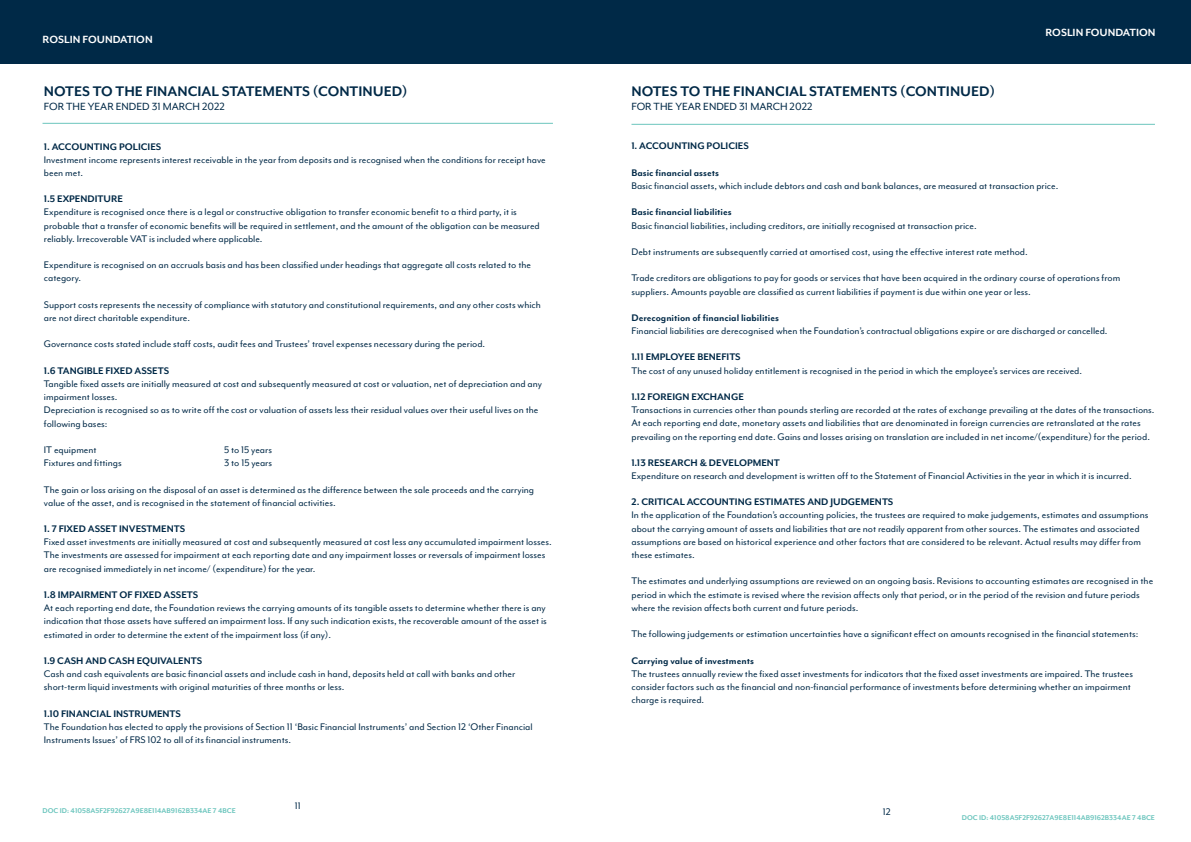
<style>
.page{position:relative;width:1191px;height:842px;background:#fff}
.page>*{position:absolute;margin:0;border:0;box-sizing:border-box;transform-origin:0 0}
.t1{font:700 16px "Mr Eaves Mod OT";color:#002947}
.t2{font:12px "Mr Eaves Mod OT";color:#002947}
.t3{font:700 12px "Mr Eaves Mod OT";color:#fff}
.t4{font:11px/13.2px "Mr Eaves Mod OT";color:#002947}
.t5{font:700 11px "Mr Eaves Mod OT";color:#002947}
.t6{font:700 8px "Mr Eaves Mod OT";color:#6bc5bd}
</style>
<div class="page">
<div style="left:0;top:0;width:1191px;height:63px;background:#002947"></div>
<hr style="left:43px;top:123px;width:510px;height:1px;background:#6bc5bd">
<hr style="left:631px;top:124px;width:524px;height:1px;background:#6bc5bd">
<p class="t3" style="left:43px;top:32px;width:112px">ROSLIN FOUNDATION</p>
<p class="t1" style="left:44px;top:82px;width:365px">NOTES TO THE FINANCIAL STATEMENTS (CONTINUED)</p>
<p class="t2" style="left:44px;top:100px;width:182px">FOR THE YEAR ENDED 31 MARCH 2022</p>
<p class="t5" style="left:44px;top:140px;width:119px">1. ACCOUNTING POLICIES</p>
<p class="t4" style="left:44px;top:153px;width:503px">Investment income represents interest receivable in the year from deposits and is recognised when the conditions for receipt have been met.</p>
<p class="t5" style="left:44px;top:193px;width:80px">1.5 EXPENDITURE</p>
<p class="t4" style="left:44px;top:205px;width:474px">Expenditure is recognised once there is a legal or constructive obligation to transfer economic benefit to a third party, it is</p>
<p class="t4" style="left:44px;top:219px;width:497px">probable that a transfer of economic benefits will be required in settlement, and the amount of the obligation can be measured reliably. Irrecoverable VAT is included where applicable.</p>
<p class="t4" style="left:44px;top:258px;width:488px">Expenditure is recognised on an accruals basis and has been classified under headings that aggregate all costs related to the category.</p>
<p class="t4" style="left:44px;top:298px;width:498px">Support costs represents the necessity of compliance with statutory and constitutional requirements, and any other costs which</p>
<p class="t4" style="left:44px;top:311px;width:148px">are not direct charitable expenditure.</p>
<p class="t4" style="left:44px;top:337px;width:443px">Governance costs stated include staff costs, audit fees and Trustees’ travel expenses necessary during the period.</p>
<p class="t5" style="left:44px;top:364px;width:127px">1.6 TANGIBLE FIXED ASSETS</p>
<p class="t4" style="left:44px;top:377px;width:499px">Tangible fixed assets are initially measured at cost and subsequently measured at cost or valuation, net of depreciation and any impairment losses.</p>
<p class="t4" style="left:44px;top:403px;width:496px">Depreciation is recognised so as to write off the cost or valuation of assets less their residual values over their useful lives on the following bases:</p>
<p class="t4" style="left:44px;top:443px;width:54px">IT equipment</p>
<p class="t4" style="left:224px;top:443px;width:50px">5 to 15 years</p>
<p class="t4" style="left:44px;top:456px;width:79px">Fixtures and fittings</p>
<p class="t4" style="left:224px;top:456px;width:50px">3 to 15 years</p>
<p class="t4" style="left:44px;top:482px;width:492px">The gain or loss arising on the disposal of an asset is determined as the difference between the sale proceeds and the carrying value of the asset, and is recognised in the statement of financial activities.</p>
<p class="t5" style="left:44px;top:522px;width:143px">1. 7 FIXED ASSET INVESTMENTS</p>
<p class="t4" style="left:44px;top:535px;width:509px">Fixed asset investments are initially measured at cost and subsequently measured at cost less any accumulated impairment losses.<br>The investments are assessed for impairment at each reporting date and any impairment losses or reversals of impairment losses are recognised immediately in net income/ (expenditure) for the year.</p>
<p class="t5" style="left:44px;top:588px;width:156px">1.8 IMPAIRMENT OF FIXED ASSETS</p>
<p class="t4" style="left:44px;top:601px;width:504px;text-align:justify">At each reporting end date, the Foundation reviews the carrying amounts of its tangible assets to determine whether there is any indication that those assets have suffered an impairment loss. If any such indication exists, the recoverable amount of the asset is estimated in order to determine the extent of the impairment loss (if any).</p>
<p class="t5" style="left:44px;top:654px;width:160px">1.9 CASH AND CASH EQUIVALENTS</p>
<p class="t4" style="left:44px;top:667px;width:473px">Cash and cash equivalents are basic financial assets and include cash in hand, deposits held at call with banks and other</p>
<p class="t4" style="left:44px;top:680px;width:302px">short-term liquid investments with original maturities of three months or less.</p>
<p class="t5" style="left:44px;top:707px;width:139px">1.10 FINANCIAL INSTRUMENTS</p>
<p class="t4" style="left:44px;top:720px;width:490px">The Foundation has elected to apply the provisions of Section 11 ‘Basic Financial Instruments’ and Section 12 ‘Other Financial<br>Instruments Issues’ of FRS 102 to all of its financial instruments.</p>
<p class="t6" style="left:43px;top:806px;width:195px">DOC ID: 41058A5F2F92627A9E8E114AB9162B334AE 7 4BCE</p>
<p class="t4" style="left:295px;top:799px;width:7px">11</p>
<p class="t3" style="left:1045px;top:26px;width:112px">ROSLIN FOUNDATION</p>
<p class="t1" style="left:631px;top:82px;width:365px">NOTES TO THE FINANCIAL STATEMENTS (CONTINUED)</p>
<p class="t2" style="left:631px;top:100px;width:182px">FOR THE YEAR ENDED 31 MARCH 2022</p>
<p class="t5" style="left:631px;top:140px;width:119px">1. ACCOUNTING POLICIES</p>
<p class="t5" style="left:631px;top:166px;width:89px">Basic financial assets</p>
<p class="t4" style="left:631px;top:179px;width:428px">Basic financial assets, which include debtors and cash and bank balances, are measured at transaction price.</p>
<p class="t5" style="left:631px;top:206px;width:102px">Basic financial liabilities</p>
<p class="t4" style="left:631px;top:219px;width:347px">Basic financial liabilities, including creditors, are initially recognised at transaction price.</p>
<p class="t4" style="left:631px;top:245px;width:398px">Debt instruments are subsequently carried at amortised cost, using the effective interest rate method.</p>
<p class="t4" style="left:631px;top:271px;width:490px">Trade creditors are obligations to pay for goods or services that have been acquired in the ordinary course of operations from suppliers. Amounts payable are classified as current liabilities if payment is due within one year or less.</p>
<p class="t5" style="left:631px;top:312px;width:149px">Derecognition of financial liabilities</p>
<p class="t4" style="left:631px;top:324px;width:477px">Financial liabilities are derecognised when the Foundation’s contractual obligations expire or are discharged or cancelled.</p>
<p class="t5" style="left:631px;top:351px;width:111px">1.11 EMPLOYEE BENEFITS</p>
<p class="t4" style="left:631px;top:364px;width:452px">The cost of any unused holiday entitlement is recognised in the period in which the employee’s services are received.</p>
<p class="t5" style="left:631px;top:390px;width:114px">1.12 FOREIGN EXCHANGE</p>
<p class="t4" style="left:631px;top:403px;width:524px">Transactions in currencies other than pounds sterling are recorded at the rates of exchange prevailing at the dates of the transactions.<br>At each reporting end date, monetary assets and liabilities that are denominated in foreign currencies are retranslated at the rates prevailing on the reporting end date. Gains and losses arising on translation are included in net income/(expenditure) for the period.</p>
<p class="t5" style="left:631px;top:456px;width:150px">1.13 RESEARCH &amp; DEVELOPMENT</p>
<p class="t4" style="left:631px;top:469px;width:501px">Expenditure on research and development is written off to the Statement of Financial Activities in the year in which it is incurred.</p>
<p class="t5" style="left:631px;top:496px;width:263px">2. CRITICAL ACCOUNTING ESTIMATES AND JUDGEMENTS</p>
<p class="t4" style="left:631px;top:508px;width:518px">In the application of the Foundation’s accounting policies, the trustees are required to make judgements, estimates and assumptions about the carrying amount of assets and liabilities that are not readily apparent from other sources. The estimates and associated assumptions are based on historical experience and other factors that are considered to be relevant. Actual results may differ from these estimates.</p>
<p class="t4" style="left:631px;top:574px;width:523px">The estimates and underlying assumptions are reviewed on an ongoing basis. Revisions to accounting estimates are recognised in the period in which the estimate is revised where the revision affects only that period, or in the period of the revision and future periods where the revision affects both current and future periods.</p>
<p class="t4" style="left:631px;top:627px;width:508px">The following judgements or estimation uncertainties have a significant effect on amounts recognised in the financial statements:</p>
<p class="t5" style="left:631px;top:654px;width:124px">Carrying value of investments</p>
<p class="t4" style="left:631px;top:667px;width:503px">The trustees annually review the fixed asset investments for indicators that the fixed asset investments are impaired. The trustees</p>
<p class="t4" style="left:631px;top:680px;width:501px">consider factors such as the financial and non-financial performance of investments before determining whether an impairment charge is required.</p>
<p class="t4" style="left:882px;top:805px;width:9px">12</p>
<p class="t6" style="left:961px;top:813px;width:195px">DOC ID: 41058A5F2F92627A9E8E114AB9162B334AE 7 4BCE</p>
</div>
